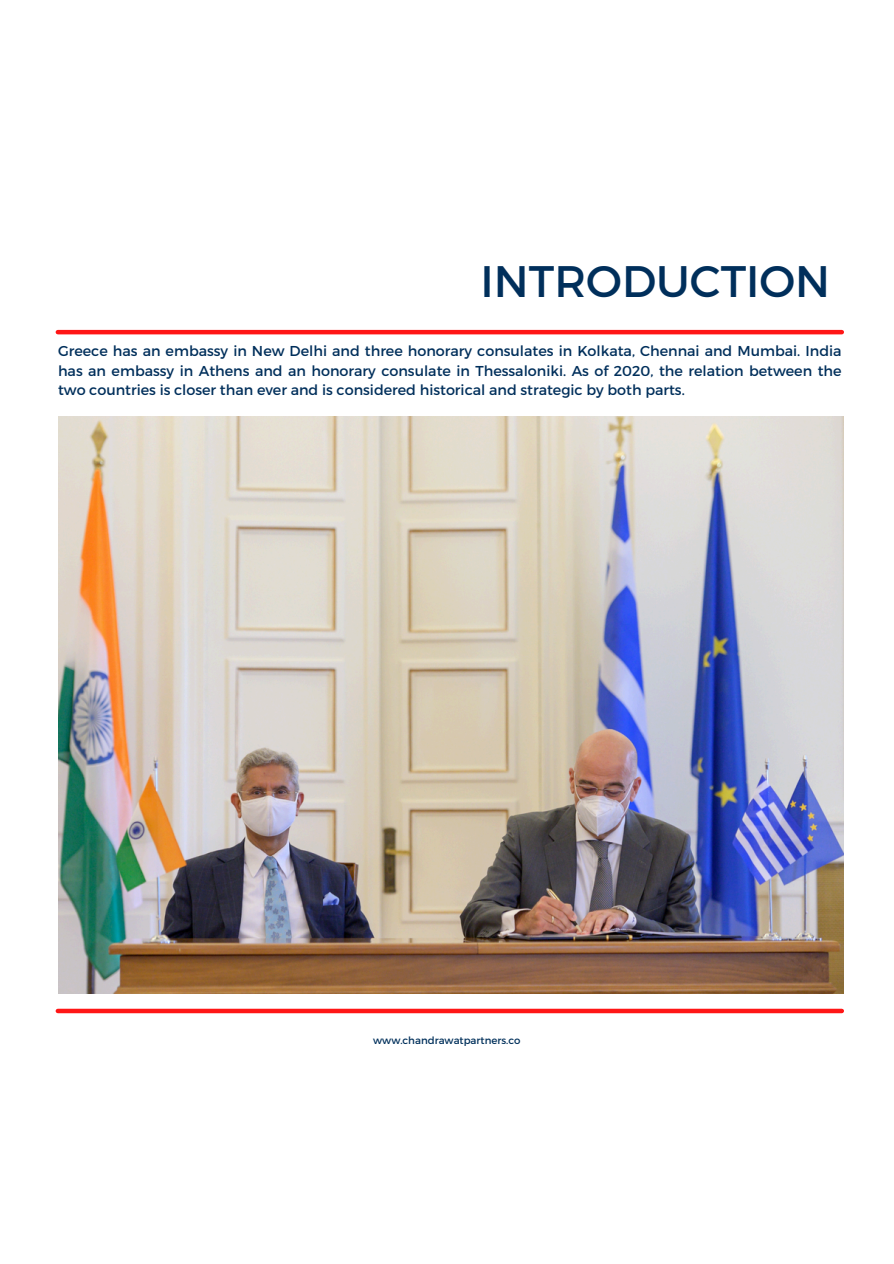
<style>
.page{position:relative;width:894px;height:1264px;background:#fff}
.page>*{position:absolute;margin:0;border:0;box-sizing:border-box;transform-origin:0 0}
.t1{font:44.1px "Montserrat";color:#002f5b}
.t2{font:14.4px/19.8px "Montserrat";color:#002f5b;text-align:justify}
.t3{font:10.2px "Montserrat";color:#00305b}
</style>
<div class="page">
<hr style="left:58px;top:330px;width:783px;height:4px;background:#ff1616">
<div style="left:58px;top:1008px;width:783px;height:5px;background:#ff1616"></div>
<img style="left:58px;top:416px;width:785px;height:577px">
<h2 class="t1" style="left:480px;top:253px;width:351px">INTRODUCTION</h2>
<h1 class="t2" style="left:58px;top:340px;width:784px">Greece has an embassy in New Delhi and three honorary consulates in Kolkata, Chennai and Mumbai. India has an embassy in Athens and an honorary consulate in Thessaloniki. As of 2020, the relation between the two countries is closer than ever and is considered historical and strategic by both parts.</h1>
<p class="t3" style="left:373px;top:1033px;width:149px">www.chandrawatpartners.co</p>
</div>
